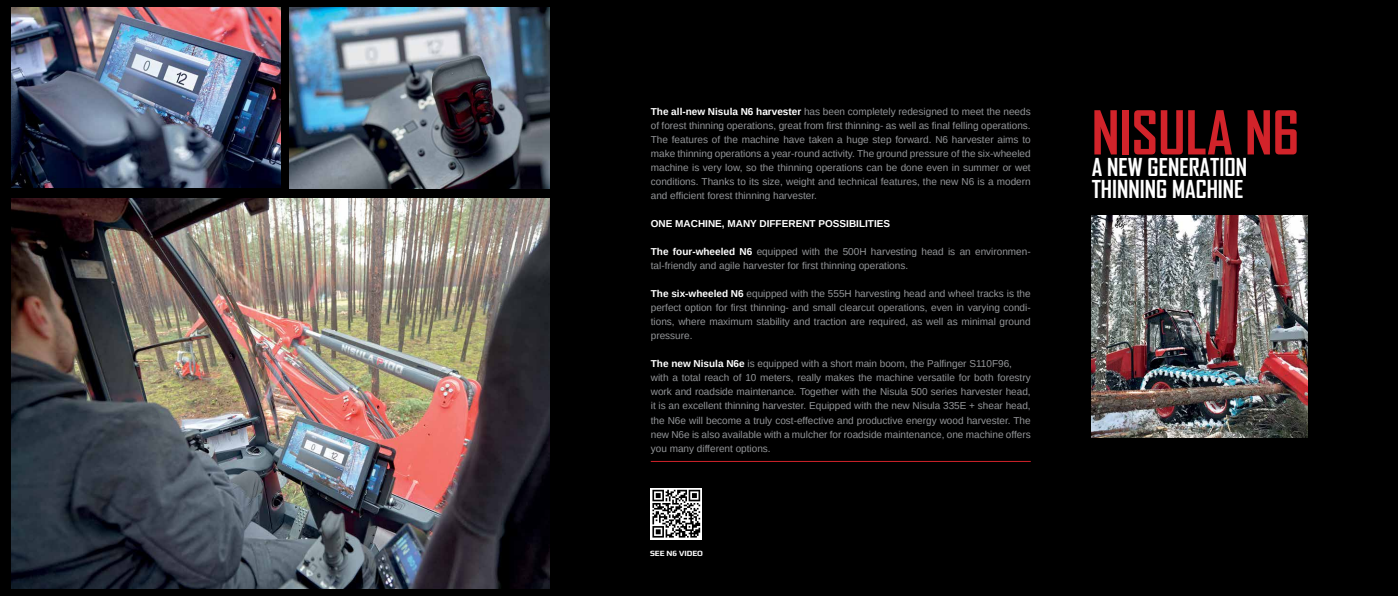
<style>
.page{position:relative;width:1398px;height:596px;background:#fff}
.page>*{position:absolute;margin:0;border:0;box-sizing:border-box;transform-origin:0 0}
.t1{font:700 57.9px "Agency FB";color:#d2232a}
.t2{font:700 23.6px/21.9px "Agency FB";color:#fff}
.t3{font:10px/14px "Arimo";color:#939598;text-align:justify}
.t4{font:700 10px "Arimo";color:#fff}
.t5{font:700 8px "Play";color:#fff}
.s1{font-weight:700;color:#fff}
</style>
<div class="page">
<div style="left:556px;top:0;width:841px;height:595px;background:#000"></div>
<div style="left:0;top:0;width:556px;height:595px;background:#000"></div>
<img style="left:1091px;top:215px;width:216px;height:222px">
<hr style="left:651px;top:461px;width:379px;height:1px;background:#d2232a">
<img style="left:11px;top:8px;width:269px;height:179px">
<img style="left:11px;top:199px;width:538px;height:389px">
<img style="left:289px;top:8px;width:260px;height:180px">
<svg style="left:651px;top:488px;width:51px;height:51px"></svg>
<svg style="left:652px;top:489px;width:48px;height:48px"></svg>
<p class="t3" style="left:651px;top:105px;width:381px"><span class="s1">The all-new Nisula N6 harvester</span> has been completely redesigned to meet the needs of forest thinning operations, great from first thinning- as well as final felling operations.<br>The features of the machine have taken a huge step forward. N6 harvester aims to make thinning operations a year-round activity. The ground pressure of the six-wheeled machine is very low, so the thinning operations can be done even in summer or wet conditions. Thanks to its size, weight and technical features, the new N6 is a modern and efficient forest thinning harvester.</p>
<p class="t4" style="left:651px;top:217px;width:241px">ONE MACHINE, MANY DIFFERENT POSSIBILITIES</p>
<p class="t3" style="left:651px;top:245px;width:381px"><span class="s1">The four-wheeled N6</span> equipped with the 500H harvesting head is an environmen&shy;tal-friendly and agile harvester for first thinning operations.</p>
<p class="t3" style="left:651px;top:287px;width:381px"><span class="s1">The six-wheeled N6</span> equipped with the 555H harvesting head and wheel tracks is the perfect option for first thinning- and small clearcut operations, even in varying condi&shy;tions, where maximum stability and traction are required, as well as minimal ground pressure.</p>
<p class="t3" style="left:651px;top:357px;width:381px;text-align:left"><span class="s1">The new Nisula N6e</span> is equipped with a short main boom, the Palfinger S110F96, with a total reach of 10 meters, really makes the machine versatile for both forestry work and roadside maintenance. Together with the Nisula 500 series harvester head, it is an excellent thinning harvester. Equipped with the new Nisula 335E + shear head, the N6e will become a truly cost-effective and productive energy wood harvester. The new N6e is also available with a mulcher for roadside maintenance, one machine offers you many different options.</p>
<p class="t5" style="left:650px;top:548px;width:54px">SEE N6 VIDEO</p>
<h1 class="t1" style="left:1091px;top:100px;width:209px">NISULA N6</h1>
<h2 class="t2" style="left:1091px;top:157px;width:157px">A NEW GENERATION<br>THINNING MACHINE</h2>
</div>
